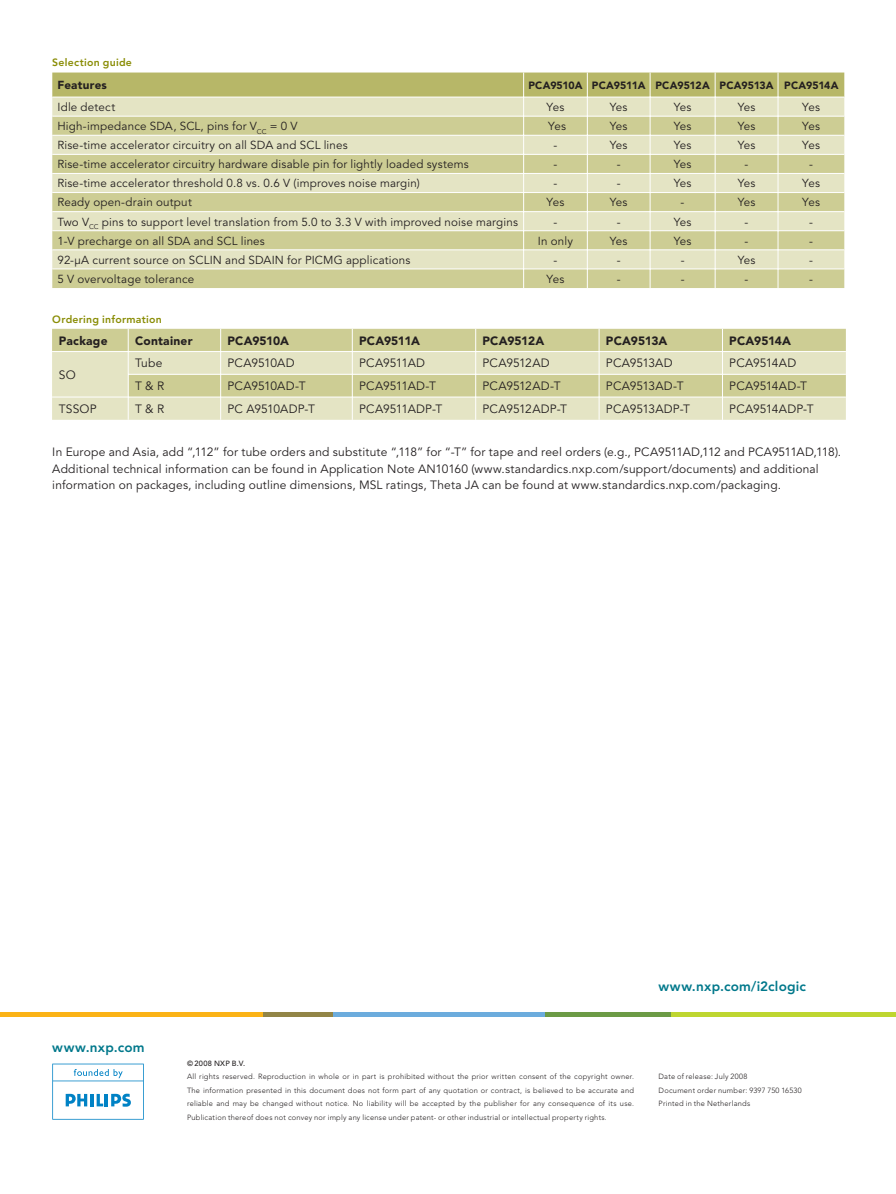
<style>
.page{position:relative;width:896px;height:1194px;background:#fff}
.page>*{position:absolute;margin:0;border:0;box-sizing:border-box;transform-origin:0 0}
.t1{font:800 13.5px "Avenir LT Std";letter-spacing:.02em;color:#00788b}
.t2{font:12px/16.5px "Avenir LT Std";letter-spacing:.015em;color:#231f20}
.t3{font:900 12px "Avenir LT Std";letter-spacing:.01em;color:#231f20}
.t4{font:12px "Avenir LT Std";letter-spacing:-.01em;color:#231f20}
.t5{font:12px "Avenir LT Std";letter-spacing:-.005em;color:#231f20}
.t6{font:900 12px "Avenir LT Std";letter-spacing:-.01em;color:#231f20}
.t7{font:900 12px "Avenir LT Std";letter-spacing:-.015em;color:#231f20}
.t8{font:11.55px "Avenir LT Std";letter-spacing:.015em;color:#231f20}
.t9{font:900 11.55px "Avenir LT Std";letter-spacing:.02em;color:#231f20}
.t10{font:900 10.5px "Avenir LT Std";letter-spacing:.005em;color:#231f20}
.t11{font:800 10.5px "Avenir LT Std";letter-spacing:.025em;color:#8a8d06}
.t12{font:300 7.5px/13.5px "Avenir LT Std";letter-spacing:.03em;color:#231f20;text-align:justify}
.t13{font:500 7.5px "Avenir LT Std";letter-spacing:.03em;color:#231f20}
</style>
<div class="page">
<svg style="left:52px;top:1063px;width:92px;height:56px"></svg>
<svg style="left:333px;top:1012px;width:212px;height:3px"></svg>
<svg style="left:0;top:1012px;width:263px;height:3px"></svg>
<svg style="left:263px;top:1012px;width:70px;height:3px"></svg>
<svg style="left:670px;top:1012px;width:225px;height:3px"></svg>
<svg style="left:545px;top:1012px;width:125px;height:3px"></svg>
<svg style="left:52px;top:72px;width:792px;height:216px;background:#d6d6a9"></svg>
<div style="left:52px;top:329px;width:793px;height:22px;background:#cdcd94"></div>
<svg style="left:52px;top:352px;width:793px;height:67px;background:#ddddb6"></svg>
<hr style="left:128px;top:374px;width:93px;height:1px;background:#fff">
<hr style="left:221px;top:374px;width:131px;height:1px;background:#fff">
<hr style="left:352px;top:374px;width:123px;height:1px;background:#fff">
<hr style="left:475px;top:374px;width:124px;height:1px;background:#fff">
<hr style="left:599px;top:374px;width:123px;height:1px;background:#fff">
<hr style="left:722px;top:374px;width:123px;height:1px;background:#fff">
<hr style="left:52px;top:396px;width:169px;height:1px;background:#fff">
<svg style="left:128px;top:329px;width:1px;height:90px"></svg>
<hr style="left:221px;top:396px;width:131px;height:1px;background:#fff">
<svg style="left:220px;top:329px;width:1px;height:90px"></svg>
<hr style="left:352px;top:396px;width:123px;height:1px;background:#fff">
<svg style="left:352px;top:329px;width:1px;height:90px"></svg>
<hr style="left:475px;top:396px;width:124px;height:1px;background:#fff">
<svg style="left:475px;top:329px;width:1px;height:90px"></svg>
<hr style="left:599px;top:396px;width:123px;height:1px;background:#fff">
<svg style="left:598px;top:329px;width:1px;height:90px"></svg>
<hr style="left:722px;top:396px;width:123px;height:1px;background:#fff">
<svg style="left:722px;top:329px;width:1px;height:90px"></svg>
<p class="t11" style="left:52px;top:58px;width:81px">Selection guide</p>
<p class="t9" style="left:57px;top:80px;width:51px">Features</p>
<p class="t10" style="left:528px;top:81px;width:311px">PCA9510A PCA9511A PCA9512A PCA9513A PCA9514A</p>
<p class="t8" style="left:57px;top:102px;width:59px">Idle detect</p>
<p class="t8" style="left:546px;top:102px;width:19px">Yes</p>
<p class="t8" style="left:609px;top:102px;width:19px">Yes</p>
<p class="t8" style="left:673px;top:102px;width:19px">Yes</p>
<p class="t8" style="left:737px;top:102px;width:19px">Yes</p>
<p class="t8" style="left:802px;top:102px;width:19px">Yes</p>
<p class="t8" style="left:57px;top:121px;width:241px">High-impedance SDA, SCL, pins for V<sub>CC</sub> = 0 V</p>
<p class="t8" style="left:548px;top:121px;width:19px">Yes</p>
<p class="t8" style="left:609px;top:121px;width:19px">Yes</p>
<p class="t8" style="left:673px;top:121px;width:19px">Yes</p>
<p class="t8" style="left:737px;top:121px;width:19px">Yes</p>
<p class="t8" style="left:802px;top:121px;width:19px">Yes</p>
<p class="t8" style="left:57px;top:140px;width:292px">Rise-time accelerator circuitry on all SDA and SCL lines</p>
<p class="t8" style="left:553px;top:140px;width:5px">-</p>
<p class="t8" style="left:609px;top:140px;width:19px">Yes</p>
<p class="t8" style="left:673px;top:140px;width:19px">Yes</p>
<p class="t8" style="left:737px;top:140px;width:19px">Yes</p>
<p class="t8" style="left:802px;top:140px;width:19px">Yes</p>
<p class="t8" style="left:57px;top:159px;width:413px">Rise-time accelerator circuitry hardware disable pin for lightly loaded systems</p>
<p class="t8" style="left:553px;top:159px;width:5px">-</p>
<p class="t8" style="left:616px;top:159px;width:5px">-</p>
<p class="t8" style="left:673px;top:159px;width:19px">Yes</p>
<p class="t8" style="left:744px;top:159px;width:5px">-</p>
<p class="t8" style="left:809px;top:159px;width:5px">-</p>
<p class="t8" style="left:57px;top:178px;width:364px">Rise-time accelerator threshold 0.8 vs. 0.6 V (improves noise margin)</p>
<p class="t8" style="left:553px;top:178px;width:5px">-</p>
<p class="t8" style="left:616px;top:178px;width:5px">-</p>
<p class="t8" style="left:673px;top:178px;width:19px">Yes</p>
<p class="t8" style="left:737px;top:178px;width:19px">Yes</p>
<p class="t8" style="left:802px;top:178px;width:19px">Yes</p>
<p class="t8" style="left:57px;top:197px;width:136px">Ready open-drain output</p>
<p class="t8" style="left:546px;top:197px;width:19px">Yes</p>
<p class="t8" style="left:609px;top:197px;width:19px">Yes</p>
<p class="t8" style="left:680px;top:197px;width:5px">-</p>
<p class="t8" style="left:737px;top:197px;width:19px">Yes</p>
<p class="t8" style="left:802px;top:197px;width:19px">Yes</p>
<p class="t8" style="left:57px;top:216px;width:462px">Two V<sub>CC</sub> pins to support level translation from 5.0 to 3.3 V with improved noise margins</p>
<p class="t8" style="left:553px;top:216px;width:5px">-</p>
<p class="t8" style="left:616px;top:216px;width:5px">-</p>
<p class="t8" style="left:673px;top:216px;width:19px">Yes</p>
<p class="t8" style="left:744px;top:216px;width:5px">-</p>
<p class="t8" style="left:809px;top:216px;width:5px">-</p>
<p class="t8" style="left:57px;top:236px;width:209px">1-V precharge on all SDA and SCL lines</p>
<p class="t8" style="left:538px;top:236px;width:37px">In only</p>
<p class="t8" style="left:609px;top:236px;width:19px">Yes</p>
<p class="t8" style="left:673px;top:236px;width:19px">Yes</p>
<p class="t8" style="left:744px;top:236px;width:5px">-</p>
<p class="t8" style="left:809px;top:236px;width:5px">-</p>
<p class="t8" style="left:57px;top:255px;width:354px">92-μA current source on SCLIN and SDAIN for PICMG applications</p>
<p class="t8" style="left:553px;top:255px;width:5px">-</p>
<p class="t8" style="left:616px;top:255px;width:5px">-</p>
<p class="t8" style="left:680px;top:255px;width:5px">-</p>
<p class="t8" style="left:737px;top:255px;width:19px">Yes</p>
<p class="t8" style="left:809px;top:255px;width:5px">-</p>
<p class="t8" style="left:57px;top:274px;width:138px">5 V overvoltage tolerance</p>
<p class="t8" style="left:546px;top:274px;width:19px">Yes</p>
<p class="t8" style="left:616px;top:274px;width:5px">-</p>
<p class="t8" style="left:680px;top:274px;width:5px">-</p>
<p class="t8" style="left:744px;top:274px;width:5px">-</p>
<p class="t8" style="left:809px;top:274px;width:5px">-</p>
<p class="t11" style="left:52px;top:314px;width:111px">Ordering information</p>
<p class="t3" style="left:59px;top:335px;width:50px">Package</p>
<p class="t3" style="left:135px;top:335px;width:59px">Container</p>
<p class="t6" style="left:227px;top:335px;width:63px">PCA9510A</p>
<p class="t7" style="left:359px;top:335px;width:62px">PCA9511A</p>
<p class="t3" style="left:482px;top:335px;width:63px">PCA9512A</p>
<p class="t3" style="left:606px;top:335px;width:63px">PCA9513A</p>
<p class="t3" style="left:729px;top:335px;width:63px">PCA9514A</p>
<p class="t2" style="left:59px;top:367px;width:18px">SO</p>
<p class="t2" style="left:135px;top:356px;width:29px">Tube</p>
<p class="t2" style="left:227px;top:356px;width:69px">PCA9510AD</p>
<p class="t4" style="left:359px;top:358px;width:67px">PCA9511AD</p>
<p class="t2" style="left:482px;top:356px;width:69px">PCA9512AD</p>
<p class="t2" style="left:606px;top:356px;width:68px">PCA9513AD</p>
<p class="t2" style="left:729px;top:356px;width:68px">PCA9514AD</p>
<p class="t2" style="left:135px;top:378px;width:31px">T &amp; R</p>
<p class="t2" style="left:227px;top:378px;width:80px">PCA9510AD-T</p>
<p class="t4" style="left:359px;top:381px;width:78px">PCA9511AD-T</p>
<p class="t2" style="left:482px;top:378px;width:80px">PCA9512AD-T</p>
<p class="t2" style="left:606px;top:378px;width:79px">PCA9513AD-T</p>
<p class="t2" style="left:729px;top:378px;width:79px">PCA9514AD-T</p>
<p class="t2" style="left:59px;top:401px;width:39px">TSSOP</p>
<p class="t2" style="left:135px;top:401px;width:31px">T &amp; R</p>
<p class="t2" style="left:227px;top:401px;width:89px">PC A9510ADP-T</p>
<p class="t5" style="left:359px;top:403px;width:85px">PCA9511ADP-T</p>
<p class="t2" style="left:482px;top:401px;width:86px">PCA9512ADP-T</p>
<p class="t2" style="left:606px;top:401px;width:86px">PCA9513ADP-T</p>
<p class="t2" style="left:729px;top:401px;width:86px">PCA9514ADP-T</p>
<p class="t2" style="left:52px;top:444px;width:790px">In Europe and Asia, add “,112” for tube orders and substitute “,118” for “-T” for tape and reel orders (e.g., PCA9511AD,112 and PCA9511AD,118).<br>Additional technical information can be found in Application Note AN10160 (www.standardics.nxp.com/support/documents) and additional information on packages, including outline dimensions, MSL ratings, Theta JA can be found at www.standardics.nxp.com/packaging.</p>
<p class="t1" style="left:52px;top:1041px;width:94px">www.nxp.com</p>
<p class="t1" style="left:658px;top:980px;width:149px">www.nxp.com/i2clogic</p>
<p class="t13" style="left:187px;top:1059px;width:60px">© 2008 NXP B.V.</p>
<p class="t12" style="left:187px;top:1069px;width:448px">All rights reserved. Reproduction in whole or in part is prohibited without the prior written consent of the copyright owner.<br>The information presented in this document does not form part of any quotation or contract, is believed to be accurate and reliable and may be changed without notice. No liability will be accepted by the publisher for any consequence of its use.<br>Publication thereof does not convey nor imply any license under patent- or other industrial or intellectual property rights.</p>
<p class="t12" style="left:658px;top:1069px;width:145px;text-align:left">Date of release: July 2008<br>Document order number: 9397 750 16530<br>Printed in the Netherlands</p>
</div>
